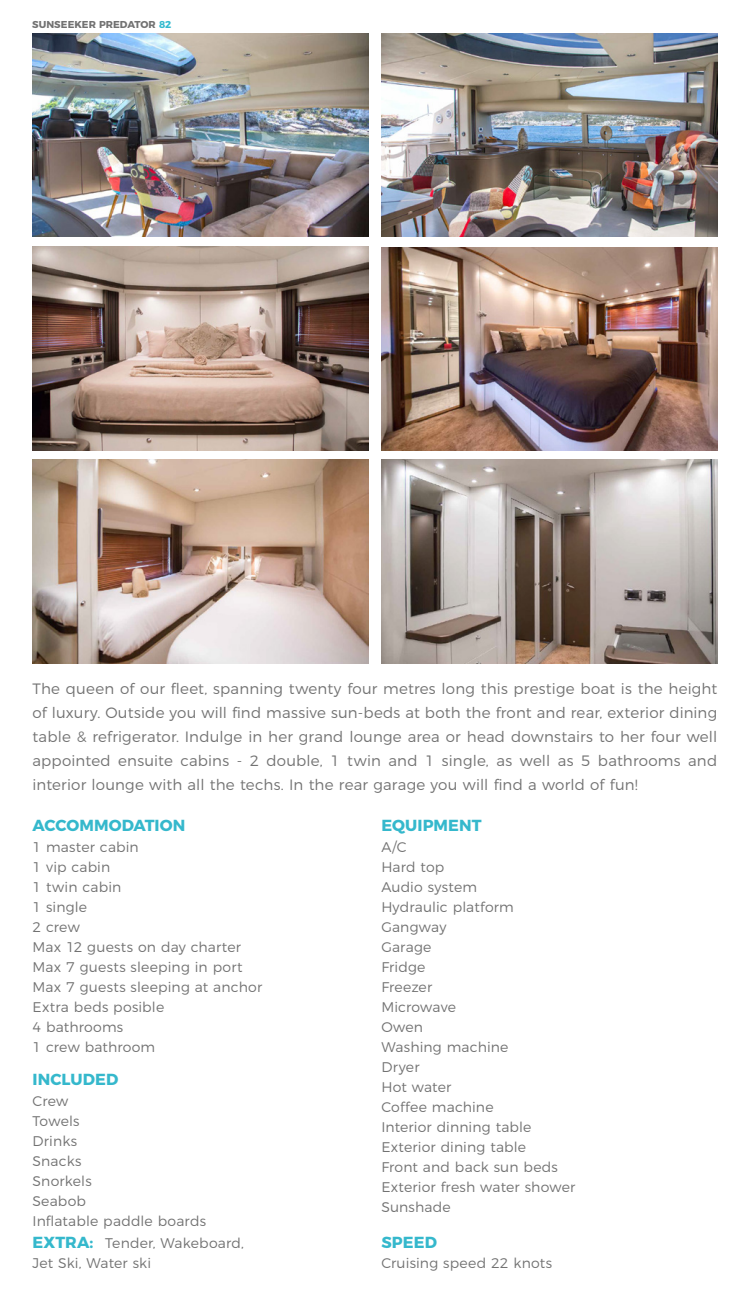
<style>
.page{position:relative;width:750px;height:1302px;background:#fff}
.page>*{position:absolute;margin:0;border:0;box-sizing:border-box;transform-origin:0 0}
.t1{font:700 16px "Montserrat";letter-spacing:.01em;color:#35b8cc}
.t2{font:300 15px/24px "Montserrat";letter-spacing:.01em;color:#727272;text-align:justify}
.t3{font:300 14px/20px "Montserrat";letter-spacing:.01em;color:#727272}
.t4{font:700 10px "Montserrat";letter-spacing:.005em;color:#727272}
.s1{color:#35bbcf}
</style>
<div class="page">
<img style="left:32px;top:247px;width:336px;height:203px">
<img style="left:381px;top:247px;width:336px;height:203px">
<img style="left:381px;top:33px;width:336px;height:203px">
<img style="left:32px;top:33px;width:336px;height:203px">
<img style="left:32px;top:460px;width:336px;height:203px">
<img style="left:381px;top:460px;width:336px;height:203px">
<p class="t4" style="left:32px;top:16px;width:141px">SUNSEEKER PREDATOR <span class="s1">82</span></p>
<p class="t2" style="left:33px;top:676px;width:686px">The queen of our fleet, spanning twenty four metres long this prestige boat is the height of luxury. Outside you will find massive sun-beds at both the front and rear, exterior dining table &amp; refrigerator. Indulge in her grand lounge area or head downstairs to her four well appointed ensuite cabins - 2 double, 1 twin and 1 single, as well as 5 bathrooms and interior lounge with all the techs. In the rear garage you will find a world of fun!</p>
<p class="t1" style="left:33px;top:812px;width:154px">ACCOMMODATION</p>
<p class="t1" style="left:381px;top:812px;width:102px">EQUIPMENT</p>
<p class="t3" style="left:33px;top:836px;width:231px">1 master cabin<br>1 vip cabin<br>1 twin cabin<br>1 single<br>2 crew<br>Max 12 guests on day charter<br>Max 7 guests sleeping in port<br>Max 7 guests sleeping at anchor<br>Extra beds posible<br>4 bathrooms<br>1 crew bathroom</p>
<p class="t3" style="left:381px;top:836px;width:195px">A/C<br>Hard top<br>Audio system<br>Hydraulic platform<br>Gangway<br>Garage<br>Fridge<br>Freezer<br>Microwave<br>Owen<br>Washing machine<br>Dryer<br>Hot water<br>Coffee machine<br>Interior dinning table<br>Exterior dining table<br>Front and back sun beds<br>Exterior fresh water shower<br>Sunshade</p>
<p class="t1" style="left:33px;top:1066px;width:87px">INCLUDED</p>
<p class="t3" style="left:33px;top:1090px;width:175px">Crew<br>Towels<br>Drinks<br>Snacks<br>Snorkels<br>Seabob<br>Inflatable paddle boards</p>
<p class="t3" style="left:105px;top:1231px;width:140px">Tender, Wakeboard,</p>
<p class="t1" style="left:381px;top:1229px;width:57px">SPEED</p>
<p class="t3" style="left:32px;top:1251px;width:120px">Jet Ski, Water ski</p>
<p class="t1" style="left:32px;top:1229px;width:63px">EXTRA:</p>
<p class="t3" style="left:381px;top:1252px;width:172px">Cruising speed 22 knots</p>
</div>
